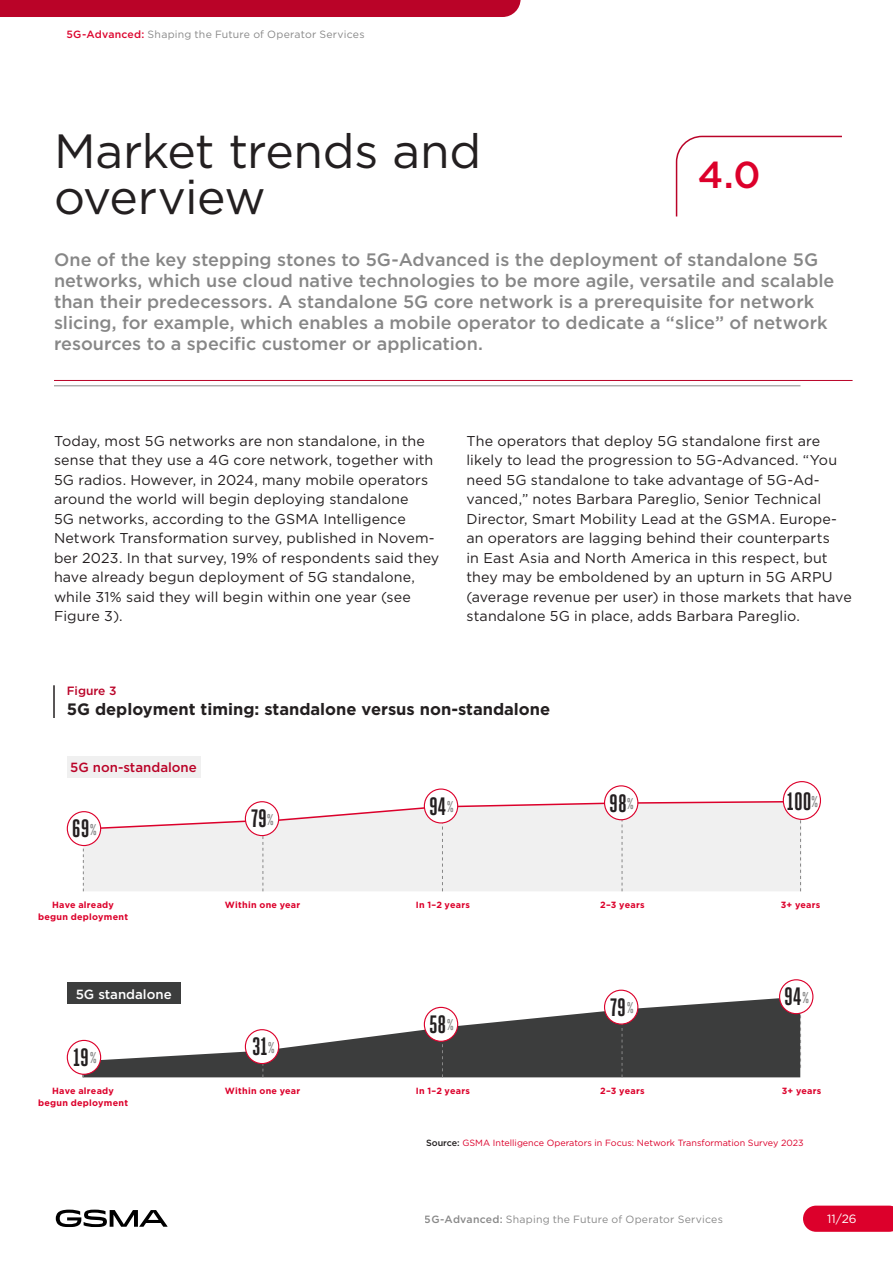
<style>
.page{position:relative;width:893px;height:1263px;background:#fff}
.page>*{position:absolute;margin:0;border:0;box-sizing:border-box;transform-origin:0 0}
.t1{font:48px/46.5px "Gotham";letter-spacing:-.01em;color:#231f20}
.t2{font:500 37.5px "Gotham";color:#dc002b}
.t3{font:700 25.05px "Heroic Condensed";color:#231f20}
.t4{font:500 18px/21px "Gotham";color:#878787}
.t5{font:700 16.5px "Gotham";color:#231f20}
.t6{font:14.25px/19.5px "Gotham";letter-spacing:.01em;color:#231f20}
.t7{font:500 13.2px "Gotham";color:#ba0328}
.t8{font:500 13.2px "Gotham";color:#fff}
.t9{font:500 12px "Gotham";color:#ba0328}
.t10{font:12px "Gotham";color:#fff}
.t11{font:10.5px "Gotham";letter-spacing:.02em;color:#878787}
.t12{font:700 9px/12px "Gotham";letter-spacing:.03em;color:#dc002b;text-align:center}
.t13{font:9px "Gotham";color:#dc002b}
.s1{font-weight:500;color:#dc002b}
.s2{font-size:15.6px;color:#878787}
.s3{font-weight:500;color:#231f20}
.s4{font-weight:500}
</style>
<div class="page">
<svg style="left:803px;top:1205px;width:90px;height:27px;background:#de0f38"></svg>
<svg style="left:56px;top:1209px;width:112px;height:18px"></svg>
<div style="left:0;top:0;width:521px;height:17px;background:#ba0328"></div>
<hr style="left:54px;top:385px;width:746px;height:1px;background:#878787">
<hr style="left:54px;top:380px;width:799px;height:1px;background:#ba0328">
<div style="left:67px;top:756px;width:133px;height:21px;background:#f0f0f0"></div>
<hr style="left:53px;top:685px;width:2px;height:33px;background:#231f20">
<div style="left:67px;top:982px;width:114px;height:22px;background:#3c3d3d"></div>
<svg style="left:83px;top:846px;width:1px;height:45px"></svg>
<svg style="left:99px;top:800px;width:703px;height:91px"></svg>
<div style="left:424px;top:789px;width:34px;height:34px;background:#fff;border-radius:50%"></div>
<div style="left:424px;top:788px;width:34px;height:35px;border:1px solid #dc002b;border-radius:50%"></div>
<div style="left:605px;top:786px;width:33px;height:34px;background:#fff;border-radius:50%"></div>
<div style="left:604px;top:785px;width:34px;height:35px;border:1px solid #dc002b;border-radius:50%"></div>
<div style="left:783px;top:782px;width:37px;height:37px;background:#fff;border-radius:50%"></div>
<div style="left:783px;top:781px;width:38px;height:39px;border:1px solid #dc002b;border-radius:50%"></div>
<div style="left:245px;top:802px;width:34px;height:33px;background:#fff;border-radius:50%"></div>
<div style="left:245px;top:801px;width:34px;height:35px;border:1px solid #dc002b;border-radius:50%"></div>
<div style="left:67px;top:811px;width:34px;height:35px;border:1px solid #dc002b;border-radius:50%"></div>
<svg style="left:82px;top:997px;width:718px;height:80px;fill:#3c3d3d"></svg>
<svg style="left:263px;top:1064px;width:1px;height:13px"></svg>
<svg style="left:442px;top:1042px;width:1px;height:35px"></svg>
<svg style="left:622px;top:1025px;width:1px;height:52px"></svg>
<svg style="left:800px;top:1013px;width:1px;height:55px"></svg>
<div style="left:424px;top:1007px;width:34px;height:34px;background:#fff;border-radius:50%"></div>
<div style="left:424px;top:1007px;width:34px;height:35px;border:1px solid #dc002b;border-radius:50%"></div>
<div style="left:605px;top:990px;width:33px;height:34px;background:#fff;border-radius:50%"></div>
<div style="left:604px;top:990px;width:34px;height:35px;border:1px solid #dc002b;border-radius:50%"></div>
<div style="left:67px;top:1040px;width:34px;height:34px;background:#fff;border-radius:50%"></div>
<div style="left:67px;top:1040px;width:34px;height:35px;border:1px solid #dc002b;border-radius:50%"></div>
<div style="left:780px;top:980px;width:33px;height:34px;background:#fff;border-radius:50%"></div>
<div style="left:779px;top:979px;width:34px;height:35px;border:1px solid #dc002b;border-radius:50%"></div>
<div style="left:245px;top:1030px;width:34px;height:33px;background:#fff;border-radius:50%"></div>
<div style="left:245px;top:1029px;width:34px;height:35px;border:1px solid #dc002b;border-radius:50%"></div>
<svg style="left:675px;top:135px;width:167px;height:82px"></svg>
<p class="t11" style="left:66px;top:27px;width:300px"><span class="s1">5G-Advanced:</span> Shaping the Future of Operator Services</p>
<h1 class="t1" style="left:54px;top:126px;width:429px">Market trends and overview</h1>
<p class="t4" style="left:54px;top:249px;width:782px">One of the key stepping stones to 5G-Advanced is the deployment of standalone 5G networks, which use cloud native technologies to be more agile, versatile and scalable than their predecessors. A standalone 5G core network is a prerequisite for network slicing, for example, which enables a mobile operator to dedicate a “slice” of network resources to a specific customer or application.</p>
<h2 class="t2" style="left:698px;top:150px;width:64px">4.0</h2>
<p class="t6" style="left:54px;top:431px;width:387px">Today, most 5G networks are non standalone, in the sense that they use a 4G core network, together with 5G radios. However, in 2024, many mobile operators around the world will begin deploying standalone<br>5G networks, according to the GSMA Intelligence Network Transformation survey, published in Novem&shy;ber 2023. In that survey, 19% of respondents said they have already begun deployment of 5G standalone, while 31% said they will begin within one year (see Figure 3).</p>
<p class="t6" style="left:466px;top:431px;width:387px">The operators that deploy 5G standalone first are likely to lead the progression to 5G-Advanced. “You need 5G standalone to take advantage of 5G-Ad&shy;vanced,” notes Barbara Pareglio, Senior Technical Director, Smart Mobility Lead at the GSMA. Europe&shy;an operators are lagging behind their counterparts<br>in East Asia and North America in this respect, but they may be emboldened by an upturn in 5G ARPU (average revenue per user) in those markets that have standalone 5G in place, adds Barbara Pareglio.</p>
<p class="t9" style="left:67px;top:683px;width:51px">Figure 3</p>
<p class="t5" style="left:67px;top:698px;width:485px">5G deployment timing: standalone versus non-standalone</p>
<p class="t7" style="left:70px;top:758px;width:128px">5G non-standalone</p>
<h3 class="t3" style="left:72px;top:815px;width:26px">69<span class="s2">%</span></h3>
<h3 class="t3" style="left:251px;top:805px;width:24px">79<span class="s2">%</span></h3>
<h3 class="t3" style="left:429px;top:792px;width:26px">94<span class="s2">%</span></h3>
<h3 class="t3" style="left:609px;top:789px;width:26px">98<span class="s2">%</span></h3>
<h3 class="t3" style="left:787px;top:787px;width:33px">100<span class="s2">%</span></h3>
<p class="t12" style="left:38px;top:899px;width:91px">Have already begun deployment</p>
<p class="t12" style="left:225px;top:899px;width:77px">Within one year</p>
<p class="t12" style="left:416px;top:899px;width:56px">In 1–2 years</p>
<p class="t12" style="left:600px;top:899px;width:46px">2–3 years</p>
<p class="t12" style="left:781px;top:899px;width:41px">3+ years</p>
<p class="t8" style="left:76px;top:985px;width:98px">5G standalone</p>
<h3 class="t3" style="left:73px;top:1043px;width:25px">19<span class="s2">%</span></h3>
<h3 class="t3" style="left:252px;top:1033px;width:24px">31<span class="s2">%</span></h3>
<h3 class="t3" style="left:429px;top:1010px;width:26px">58<span class="s2">%</span></h3>
<h3 class="t3" style="left:610px;top:993px;width:25px">79<span class="s2">%</span></h3>
<h3 class="t3" style="left:784px;top:983px;width:26px">94<span class="s2">%</span></h3>
<p class="t12" style="left:38px;top:1085px;width:91px">Have already begun deployment</p>
<p class="t12" style="left:225px;top:1085px;width:77px">Within one year</p>
<p class="t12" style="left:416px;top:1085px;width:56px">In 1–2 years</p>
<p class="t12" style="left:600px;top:1085px;width:46px">2–3 years</p>
<p class="t12" style="left:782px;top:1085px;width:41px">3+ years</p>
<p class="t13" style="left:426px;top:1137px;width:379px"><span class="s3">Source:</span> GSMA Intelligence Operators in Focus: Network Transformation Survey 2023</p>
<p class="t11" style="left:425px;top:1212px;width:300px"><span class="s4">5G-Advanced:</span> Shaping the Future of Operator Services</p>
<p class="t10" style="left:827px;top:1211px;width:31px">11/26</p>
</div>
